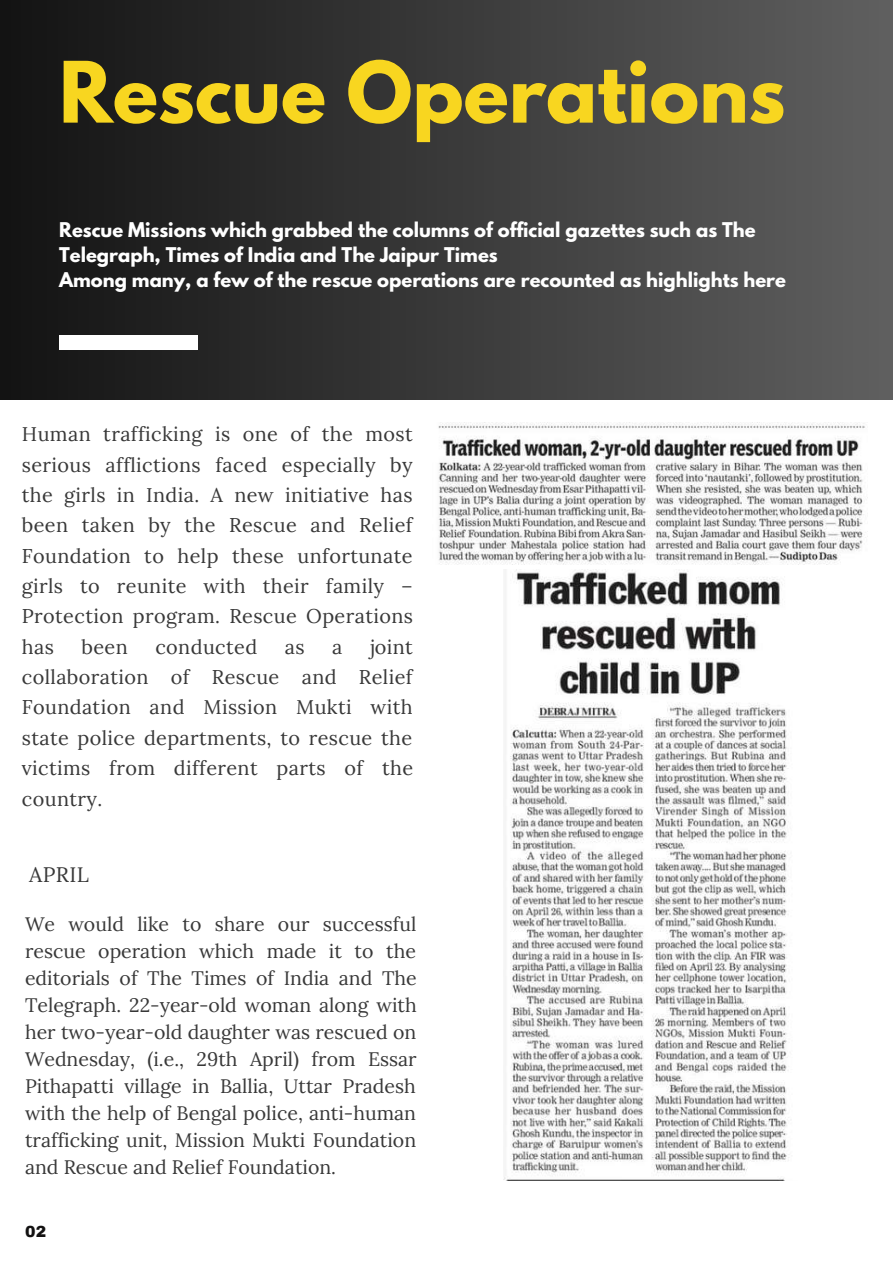
<style>
.page{position:relative;width:893px;height:1264px;background:#fff}
.page>*{position:absolute;margin:0;border:0;box-sizing:border-box;transform-origin:0 0}
.t1{font:700 75px "League Spartan";color:#f8d620}
.t2{font:21px "Lora";letter-spacing:.02em;color:#383838}
.t3{font:19.8px/30.3px "Lora";letter-spacing:.02em;color:#383838;text-align:justify}
.t4{font:19.5px/27px "Lora";color:#383838;text-align:justify}
.t5{font:700 18px/24.8px "League Spartan";color:#fff}
.t6{font:900 15.75px "Archivo";color:#131212}
</style>
<div class="page">
<div style="left:0;top:0;width:892px;height:399px;background:linear-gradient(to right,#131313,#606060)"></div>
<div style="left:59px;top:335px;width:138px;height:15px;background:#fff"></div>
<img style="left:503px;top:569px;width:286px;height:611px">
<img style="left:438px;top:422px;width:427px;height:143px">
<h1 class="t1" style="left:59px;top:55px;width:727px">Rescue Operations</h1>
<p class="t5" style="left:59px;top:220px;width:728px">Rescue Missions which grabbed the columns of official gazettes such as The<br>Telegraph, Times of India and The Jaipur Times<br>Among many, a few of the rescue operations are recounted as highlights here</p>
<p class="t3" style="left:22px;top:419px;width:392px">Human trafficking is one of the most serious afflictions faced especially by the girls in India. A new initiative has been taken by the Rescue and Relief Foundation to help these unfortunate girls to reunite with their family – Protection program. Rescue Operations has</p>
<p class="t3" style="left:81px;top:631px;width:48px">been</p>
<p class="t3" style="left:155px;top:631px;width:103px">conducted</p>
<p class="t3" style="left:285px;top:631px;width:21px">as</p>
<p class="t3" style="left:332px;top:631px;width:12px">a</p>
<p class="t3" style="left:22px;top:631px;width:393px;text-indent:348px">joint collaboration of Rescue and Relief Foundation and Mission Mukti with state police departments, to rescue the victims from different parts of the country.</p>
<p class="t2" style="left:29px;top:860px;width:61px">APRIL</p>
<p class="t4" style="left:25px;top:910px;width:393px">We would like to share our successful rescue operation which made it to the editorials of The Times of India and The Telegraph. 22-year-old woman along with her two-year-old daughter was rescued on Wednesday, (i.e., 29th April) from Essar Pithapatti village in Ballia, Uttar Pradesh with the help of Bengal police, anti-human trafficking unit, Mission Mukti Foundation and Rescue and Relief Foundation.</p>
<p class="t6" style="left:25px;top:1222px;width:23px">02</p>
</div>
